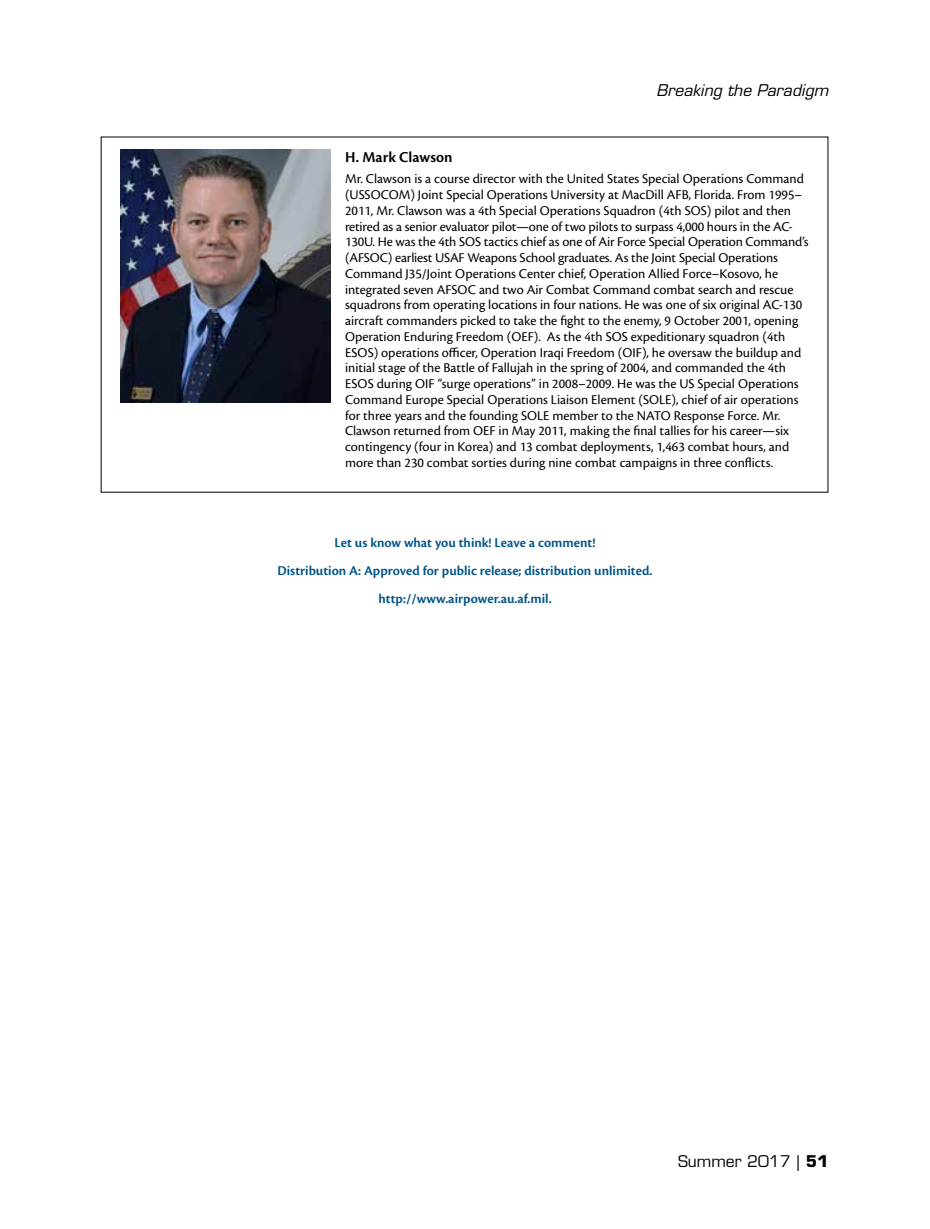
<style>
.page{position:relative;width:930px;height:1229px;background:#fff}
.page>*{position:absolute;margin:0;border:0;box-sizing:border-box;transform-origin:0 0}
.t1{font:italic 15.75px "Eurostile LT Std";letter-spacing:.005em;color:#000}
.t2{font:15.75px "Eurostile LT Std";color:#000}
.t3{font:600 15.75px "Cronos Pro";letter-spacing:.005em;color:#000}
.t4{font:14px/15.8px "Cronos Pro";color:#000}
.t5{font:600 14px/28px "Cronos Pro";color:#005387;text-align:center}
.s1{font-weight:700}
</style>
<div class="page">
<img style="left:120px;top:150px;width:210px;height:252px">
<p class="t1" style="left:656px;top:81px;width:173px">Breaking the Paradigm</p>
<p class="t3" style="left:345px;top:148px;width:109px">H. Mark Clawson</p>
<p class="t4" style="left:345px;top:171px;width:465px">Mr. Clawson is a course director with the United States Special Operations Command (USSOCOM) Joint Special Operations University at MacDill AFB, Florida. From 1995– 2011, Mr. Clawson was a 4th Special Operations Squadron (4th SOS) pilot and then retired as a senior evaluator pilot—one of two pilots to surpass 4,000 hours in the AC-130U. He was the 4th SOS tactics chief as one of Air Force Special Operation Command’s (AFSOC) earliest USAF Weapons School graduates. As the Joint Special Operations Command J35/Joint Operations Center chief, Operation Allied Force–Kosovo, he integrated seven AFSOC and two Air Combat Command combat search and rescue squadrons from operating locations in four nations. He was one of six original AC-130 aircraft commanders picked to take the fight to the enemy, 9 October 2001, opening Operation Enduring Freedom (OEF). As the 4th SOS expeditionary squadron (4th ESOS) operations officer, Operation Iraqi Freedom (OIF), he oversaw the buildup and initial stage of the Battle of Fallujah in the spring of 2004, and commanded the 4th ESOS during OIF “surge operations” in 2008–2009. He was the US Special Operations Command Europe Special Operations Liaison Element (SOLE), chief of air operations for three years and the founding SOLE member to the NATO Response Force. Mr.<br>Clawson returned from OEF in May 2011, making the final tallies for his career—six contingency (four in Korea) and 13 combat deployments, 1,463 combat hours, and more than 230 combat sorties during nine combat campaigns in three conflicts.</p>
<p class="t5" style="left:277px;top:529px;width:376px">Let us know what you think! Leave a comment!<br>Distribution A: Approved for public release; distribution unlimited. http://www.airpower.au.af.mil.</p>
<p class="t2" style="left:678px;top:1152px;width:152px">Summer 2017 | <span class="s1">51</span></p>
</div>
